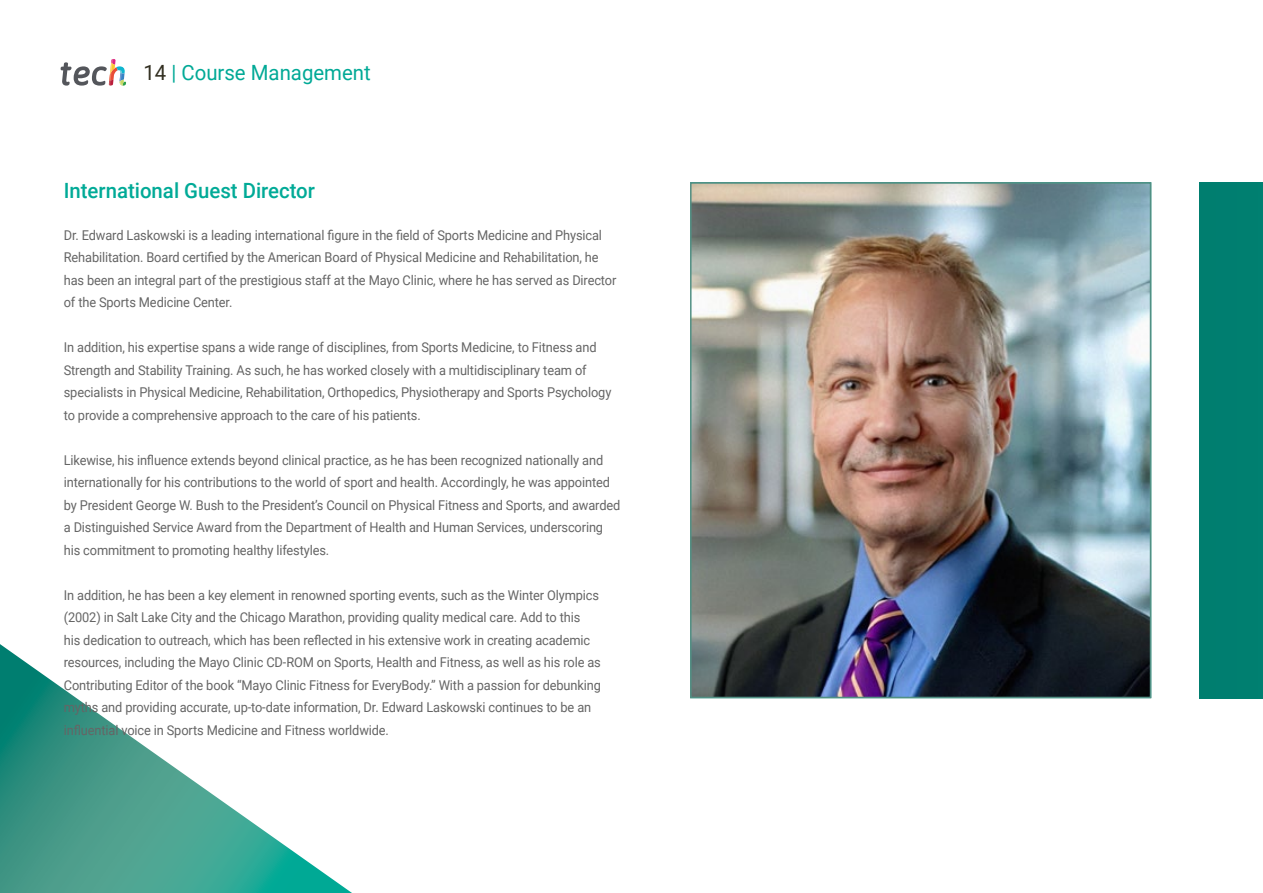
<style>
.page{position:relative;width:1263px;height:893px;background:#fff}
.page>*{position:absolute;margin:0;border:0;box-sizing:border-box;transform-origin:0 0}
.t1{font:500 21px "Roboto";color:#00aa97}
.t2{font:21px "Roboto";color:#00a996}
.t3{font:13.5px/22.5px "Roboto";letter-spacing:-.01em;color:#656565;scale:.95 1}
.s1{color:#312e20}
</style>
<div class="page">
<svg style="left:0;top:644px;width:352px;height:249px"></svg>
<div style="left:1199px;top:182px;width:64px;height:516px;background:#007e70"></div>
<svg style="left:61px;top:59px;width:65px;height:27px"></svg>
<img style="left:693px;top:185px;width:455px;height:510px">
<div style="left:690px;top:182px;width:461px;height:516px;border:2px solid #519084"></div>
<h1 class="t2" style="left:144px;top:57px;width:229px"><span class="s1">14</span> | Course Management</h1>
<h1 class="t1" style="left:64px;top:176px;width:253px">International Guest Director</h1>
<p class="t3" style="left:64px;top:223px;width:583px">Dr. Edward Laskowski is a leading international figure in the field of Sports Medicine and Physical Rehabilitation. Board certified by the American Board of Physical Medicine and Rehabilitation, he has been an integral part of the prestigious staff at the Mayo Clinic, where he has served as Director of the Sports Medicine Center.</p>
<p class="t3" style="left:64px;top:336px;width:578px">In addition, his expertise spans a wide range of disciplines, from Sports Medicine, to Fitness and Strength and Stability Training. As such, he has worked closely with a multidisciplinary team of specialists in Physical Medicine, Rehabilitation, Orthopedics, Physiotherapy and Sports Psychology to provide a comprehensive approach to the care of his patients.</p>
<p class="t3" style="left:64px;top:448px;width:587px">Likewise, his influence extends beyond clinical practice, as he has been recognized nationally and internationally for his contributions to the world of sport and health. Accordingly, he was appointed by President George W. Bush to the President’s Council on Physical Fitness and Sports, and awarded a Distinguished Service Award from the Department of Health and Human Services, underscoring his commitment to promoting healthy lifestyles.</p>
<p class="t3" style="left:64px;top:583px;width:567px">In addition, he has been a key element in renowned sporting events, such as the Winter Olympics (2002) in Salt Lake City and the Chicago Marathon, providing quality medical care. Add to this<br>his dedication to outreach, which has been reflected in his extensive work in creating academic resources, including the Mayo Clinic CD-ROM on Sports, Health and Fitness, as well as his role as Contributing Editor of the book “Mayo Clinic Fitness for EveryBody.” With a passion for debunking myths and providing accurate, up-to-date information, Dr. Edward Laskowski continues to be an influential voice in Sports Medicine and Fitness worldwide.</p>
</div>
